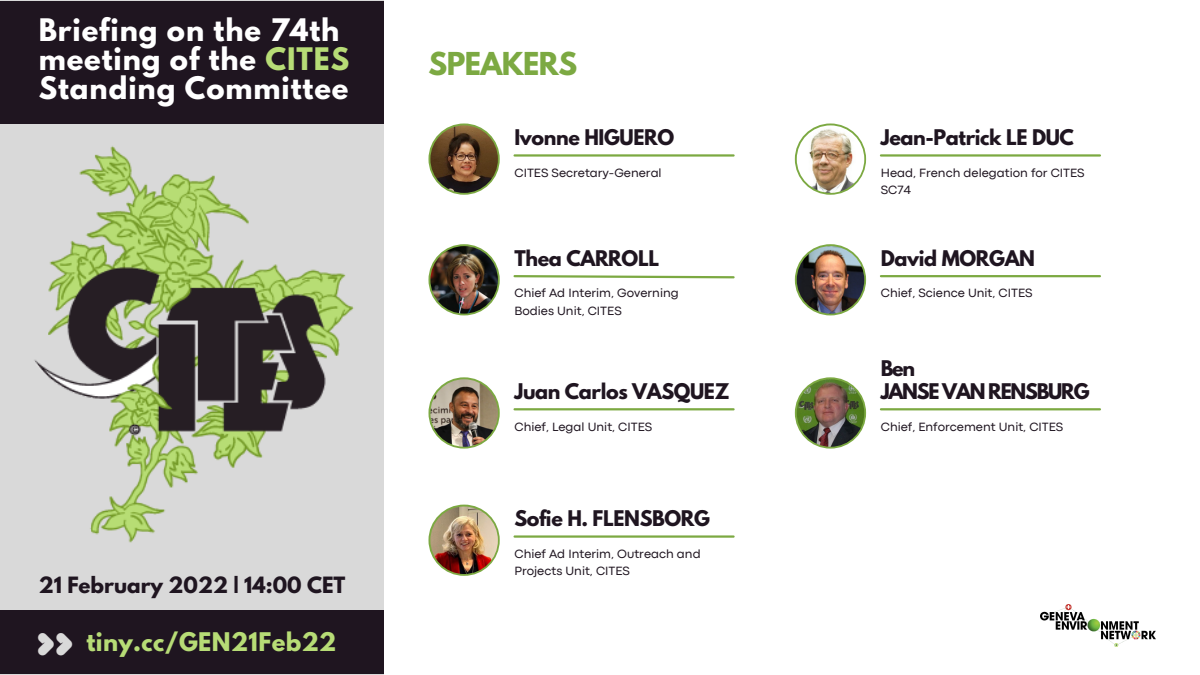
<style>
.page{position:relative;width:1200px;height:675px;background:#fff}
.page>*{position:absolute;margin:0;border:0;box-sizing:border-box;transform-origin:0 0}
.t1{font:45.6px "Avatar";color:#d9d9d9}
.t2{font:700 28px "League Spartan";letter-spacing:-.02em;color:#7ca942}
.t3{font:700 27.5px/29.2px "League Spartan";letter-spacing:.035em;color:#fff}
.t4{font:700 22.8px "League Spartan";letter-spacing:.015em;color:#b7dc76}
.t5{font:700 19.9px "League Spartan";color:#1f1520}
.t6{font:700 19.1px "League Spartan";letter-spacing:-.02em;color:#1f1520}
.t7{font:700 19.1px "League Spartan";letter-spacing:-.065em;color:#1f1520}
.t8{font:12.5px/17.2px "Codec Pro";color:#1f1520}
.s1{color:#b7dc76}
</style>
<div class="page">
<div style="left:0;top:0;width:384px;height:675px;background:#d9d9d9"></div>
<img style="left:34px;top:146px;width:320px;height:397px">
<img style="left:1041px;top:604px;width:115px;height:42px">
<div style="left:0;top:1px;width:384px;height:122px;background:#1f1520"></div>
<div style="left:0;top:610px;width:384px;height:64px;background:#1f1520"></div>
<svg style="left:428px;top:123px;width:72px;height:72px"></svg>
<img style="left:430px;top:125px;width:68px;height:68px;border-radius:50%">
<hr style="left:515px;top:154px;width:219px;height:3px;background:#7ca942">
<svg style="left:428px;top:244px;width:72px;height:71px"></svg>
<img style="left:430px;top:246px;width:68px;height:68px;border-radius:50%">
<svg style="left:513px;top:275px;width:222px;height:4px"></svg>
<svg style="left:428px;top:377px;width:72px;height:72px"></svg>
<img style="left:430px;top:379px;width:68px;height:68px;border-radius:50%">
<hr style="left:515px;top:408px;width:219px;height:2px;background:#7ca942">
<svg style="left:795px;top:244px;width:71px;height:71px"></svg>
<img style="left:797px;top:246px;width:67px;height:68px;border-radius:50%">
<hr style="left:881px;top:275px;width:219px;height:2px;background:#7ca942">
<svg style="left:795px;top:377px;width:71px;height:72px"></svg>
<img style="left:797px;top:379px;width:67px;height:68px;border-radius:50%">
<hr style="left:881px;top:408px;width:219px;height:2px;background:#7ca942">
<svg style="left:428px;top:505px;width:72px;height:71px"></svg>
<img style="left:430px;top:507px;width:68px;height:67px;border-radius:50%">
<hr style="left:515px;top:535px;width:219px;height:3px;background:#7ca942">
<svg style="left:795px;top:123px;width:71px;height:72px"></svg>
<img style="left:797px;top:125px;width:67px;height:68px;border-radius:50%">
<hr style="left:881px;top:154px;width:219px;height:3px;background:#7ca942">
<p class="t3" style="left:39px;top:19px;width:312px">Briefing on the 74th meeting of the <span class="s1">CITES<br></span>Standing Committee</p>
<p class="t5" style="left:39px;top:575px;width:308px">21 February 2022 | 14:00 CET</p>
<p class="t1" style="left:38px;top:624px;width:37px">&gt;&gt;</p>
<p class="t4" style="left:86px;top:630px;width:252px">tiny.cc/GEN21Feb22</p>
<p class="t2" style="left:428px;top:50px;width:150px">SPEAKERS</p>
<p class="t6" style="left:514px;top:128px;width:161px">Ivonne HIGUERO</p>
<p class="t8" style="left:514px;top:165px;width:149px">CITES Secretary-General</p>
<p class="t6" style="left:514px;top:249px;width:146px">Thea CARROLL</p>
<p class="t8" style="left:514px;top:286px;width:166px">Chief Ad Interim, Governing<br>Bodies Unit, CITES</p>
<p class="t6" style="left:514px;top:382px;width:216px">Juan Carlos VASQUEZ</p>
<p class="t8" style="left:514px;top:419px;width:139px">Chief, Legal Unit, CITES</p>
<p class="t6" style="left:514px;top:509px;width:197px">Sofie H. FLENSBORG</p>
<p class="t8" style="left:514px;top:546px;width:188px">Chief Ad Interim, Outreach and<br>Projects Unit, CITES</p>
<p class="t6" style="left:881px;top:128px;width:195px">Jean-Patrick LE DUC</p>
<p class="t8" style="left:881px;top:165px;width:205px">Head, French delegation for CITES<br>SC74</p>
<p class="t6" style="left:881px;top:249px;width:156px">David MORGAN</p>
<p class="t8" style="left:881px;top:286px;width:153px">Chief, Science Unit, CITES</p>
<p class="t6" style="left:881px;top:359px;width:36px">Ben</p>
<p class="t7" style="left:881px;top:382px;width:210px">JANSE VAN RENSBURG</p>
<p class="t8" style="left:881px;top:419px;width:184px">Chief, Enforcement Unit, CITES</p>
</div>
